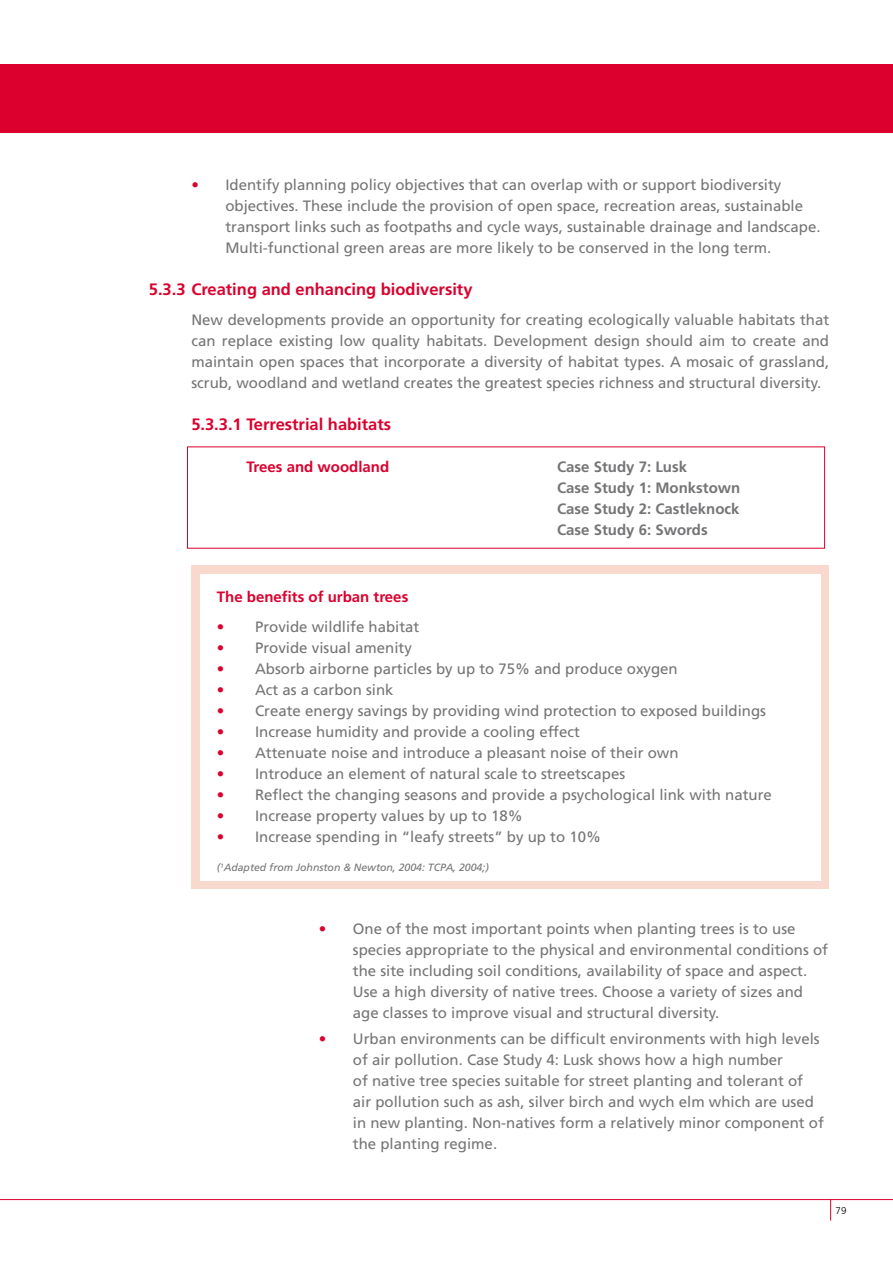
<style>
.page{position:relative;width:893px;height:1263px;background:#fff}
.page>*{position:absolute;margin:0;border:0;box-sizing:border-box;transform-origin:0 0}
.t1{font:700 16.5px "Frutiger";color:#db002e}
.t2{font:15px/21px "Frutiger";color:#757476}
.t3{font:700 15px/21px "Frutiger";color:#757476}
.t4{font:700 15px "Frutiger";color:#db002e}
.t5{font:italic 10.5px "Frutiger";color:#757476}
.t6{font:300 9.75px "Frutiger";color:#000}
.s1{color:#db002e}
</style>
<div class="page">
<svg style="left:830px;top:1200px;width:1px;height:20px"></svg>
<div style="left:191px;top:566px;width:638px;height:323px;background:#f9d8ce"></div>
<div style="left:200px;top:574px;width:621px;height:306px;background:#fff"></div>
<div style="left:0;top:64px;width:893px;height:69px;background:#db002e"></div>
<hr style="left:0;top:1199px;width:893px;height:1px;background:#db002e">
<p class="t2" style="left:225px;top:175px;width:597px;text-indent:-34px"><span class="s1">•</span> Identify planning policy objectives that can overlap with or support biodiversity objectives. These include the provision of open space, recreation areas, sustainable transport links such as footpaths and cycle ways, sustainable drainage and landscape.<br>Multi-functional green areas are more likely to be conserved in the long term.</p>
<p class="t1" style="left:149px;top:280px;width:325px">5.3.3 Creating and enhancing biodiversity</p>
<p class="t2" style="left:191px;top:309px;width:639px;text-align:justify">New developments provide an opportunity for creating ecologically valuable habitats that can replace existing low quality habitats. Development design should aim to create and maintain open spaces that incorporate a diversity of habitat types. A mosaic of grassland, scrub, woodland and wetland creates the greatest species richness and structural diversity.</p>
<p class="t1" style="left:191px;top:414px;width:201px">5.3.3.1 Terrestrial habitats</p>
<p class="t4" style="left:247px;top:458px;width:144px">Trees and woodland</p>
<p class="t3" style="left:557px;top:456px;width:185px">Case Study 7: Lusk<br>Case Study 1: Monkstown<br>Case Study 2: Castleknock<br>Case Study 6: Swords</p>
<p class="t4" style="left:217px;top:588px;width:193px">The benefits of urban trees</p>
<p class="t2" style="left:217px;top:616px;width:204px"><span class="s1">•</span> Provide wildlife habitat</p>
<p class="t2" style="left:217px;top:637px;width:196px"><span class="s1">•</span> Provide visual amenity</p>
<p class="t2" style="left:217px;top:658px;width:462px"><span class="s1">•</span> Absorb airborne particles by up to 75% and produce oxygen</p>
<p class="t2" style="left:217px;top:679px;width:178px"><span class="s1">•</span> Act as a carbon sink</p>
<p class="t2" style="left:217px;top:700px;width:551px"><span class="s1">•</span> Create energy savings by providing wind protection to exposed buildings</p>
<p class="t2" style="left:217px;top:721px;width:365px"><span class="s1">•</span> Increase humidity and provide a cooling effect</p>
<p class="t2" style="left:217px;top:742px;width:463px"><span class="s1">•</span> Attenuate noise and introduce a pleasant noise of their own</p>
<p class="t2" style="left:217px;top:763px;width:410px"><span class="s1">•</span> Introduce an element of natural scale to streetscapes</p>
<p class="t2" style="left:217px;top:784px;width:557px"><span class="s1">•</span> Reflect the changing seasons and provide a psychological link with nature</p>
<p class="t2" style="left:217px;top:805px;width:307px"><span class="s1">•</span> Increase property values by up to 18%</p>
<p class="t2" style="left:217px;top:826px;width:386px"><span class="s1">•</span> Increase spending in “leafy streets” by up to 10%</p>
<p class="t5" style="left:217px;top:862px;width:273px">(<sup>1</sup>Adapted from Johnston &amp; Newton, 2004: TCPA, 2004;)</p>
<p class="t2" style="left:353px;top:919px;width:477px;text-indent:-34px"><span class="s1">•</span> One of the most important points when planting trees is to use species appropriate to the physical and environmental conditions of the site including soil conditions, availability of space and aspect.<br>Use a high diversity of native trees. Choose a variety of sizes and age classes to improve visual and structural diversity.</p>
<p class="t2" style="left:353px;top:1028px;width:472px;text-indent:-34px"><span class="s1">•</span> Urban environments can be difficult environments with high levels of air pollution. Case Study 4: Lusk shows how a high number<br>of native tree species suitable for street planting and tolerant of air pollution such as ash, silver birch and wych elm which are used in new planting. Non-natives form a relatively minor component of the planting regime.</p>
<p class="t6" style="left:836px;top:1205px;width:12px">79</p>
</div>
